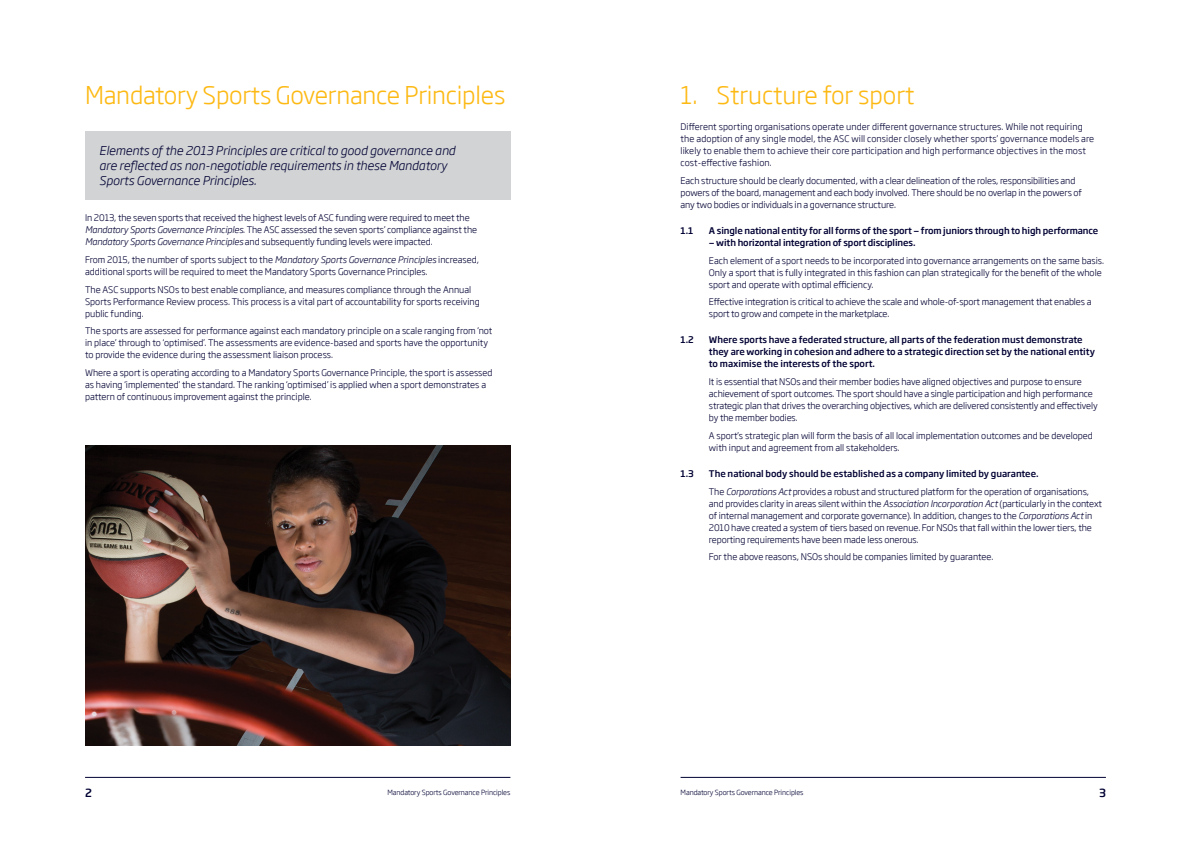
<style>
.page{position:relative;width:1191px;height:842px;background:#fff}
.page>*{position:absolute;margin:0;border:0;box-sizing:border-box;transform-origin:0 0}
.Heading_1{font:300 24px "Soho Gothic Std";letter-spacing:-.01em;color:#fdb913}
.t1{font:italic 300 12px/15px "Soho Gothic Std";color:#003}
.t2{font:500 11px "Soho Gothic Std";color:#003}
.Body_Copy{font:300 9px/12px "Soho Gothic Std";letter-spacing:-.01em;color:#003}
.Small_Headings{font:500 9px/12px "Soho Gothic Std";color:#003}
.Body_Copy-2{font:300 9px/12px "Soho Gothic Std";letter-spacing:.01em;color:#003}
.t3{font:300 7px "Soho Gothic Std";letter-spacing:-.01em;color:#003}
.s1{font-style:italic}
</style>
<div class="page">
<hr style="left:680px;top:777px;width:426px;height:1px;background:#003">
<hr style="left:85px;top:777px;width:425px;height:1px;background:#003">
<div style="left:85px;top:131px;width:425px;height:69px;background:#d1d3d4"></div>
<img style="left:85px;top:446px;width:425px;height:299px">
<h1 class="Heading_1" style="left:85px;top:80px;width:422px">Mandatory Sports Governance Principles</h1>
<p class="t1" style="left:99px;top:143px;width:357px">Elements of the 2013 Principles are critical to good governance and are reflected as non-negotiable requirements in these Mandatory<br>Sports Governance Principles.</p>
<p class="Body_Copy" style="left:85px;top:212px;width:394px">In 2013, the seven sports that received the highest levels of ASC funding were required to meet the<br><span class="s1">Mandatory Sports Governance Principles</span>. The ASC assessed the seven sports’ compliance against the<br><span class="s1">Mandatory Sports Governance Principles</span> and subsequently funding levels were impacted.</p>
<p class="Body_Copy" style="left:85px;top:254px;width:395px">From 2015, the number of sports subject to the <span class="s1">Mandatory Sports Governance Principles</span> increased, additional sports will be required to meet the Mandatory Sports Governance Principles.</p>
<p class="Body_Copy" style="left:85px;top:284px;width:396px">The ASC supports NSOs to best enable compliance, and measures compliance through the Annual<br>Sports Performance Review process. This process is a vital part of accountability for sports receiving public funding.</p>
<p class="Body_Copy" style="left:85px;top:325px;width:409px">The sports are assessed for performance against each mandatory principle on a scale ranging from ‘not in place’ through to ‘optimised’. The assessments are evidence-based and sports have the opportunity to provide the evidence during the assessment liaison process.</p>
<p class="Body_Copy" style="left:85px;top:367px;width:409px">Where a sport is operating according to a Mandatory Sports Governance Principle, the sport is assessed as having ‘implemented’ the standard. The ranking ‘optimised’ is applied when a sport demonstrates a pattern of continuous improvement against the principle.</p>
<h1 class="Heading_1" style="left:680px;top:80px;width:235px">1. Structure for sport</h1>
<p class="Body_Copy-2" style="left:680px;top:121px;width:415px">Different sporting organisations operate under different governance structures. While not requiring the adoption of any single model, the ASC will consider closely whether sports’ governance models are likely to enable them to achieve their core participation and high performance objectives in the most cost-effective fashion.</p>
<p class="Body_Copy" style="left:680px;top:174px;width:403px">Each structure should be clearly documented, with a clear delineation of the roles, responsibilities and powers of the board, management and each body involved. There should be no overlap in the powers of any two bodies or individuals in a governance structure.</p>
<h2 class="Small_Headings" style="left:680px;top:225px;width:14px">1.1</h2>
<h2 class="Small_Headings" style="left:709px;top:225px;width:391px">A single national entity for all forms of the sport — from juniors through to high performance</h2>
<h2 class="Small_Headings" style="left:709px;top:237px;width:208px">— with horizontal integration of sport disciplines.</h2>
<p class="Body_Copy" style="left:709px;top:254px;width:397px">Each element of a sport needs to be incorporated into governance arrangements on the same basis.<br>Only a sport that is fully integrated in this fashion can plan strategically for the benefit of the whole sport and operate with optimal efficiency.</p>
<p class="Body_Copy" style="left:709px;top:296px;width:384px">Effective integration is critical to achieve the scale and whole-of-sport management that enables a sport to grow and compete in the marketplace.</p>
<h2 class="Small_Headings" style="left:680px;top:334px;width:15px">1.2</h2>
<h2 class="Small_Headings" style="left:709px;top:334px;width:387px">Where sports have a federated structure, all parts of the federation must demonstrate they are working in cohesion and adhere to a strategic direction set by the national entity to maximise the interests of the sport.</h2>
<p class="Body_Copy" style="left:709px;top:376px;width:390px">It is essential that NSOs and their member bodies have aligned objectives and purpose to ensure achievement of sport outcomes. The sport should have a single participation and high performance strategic plan that drives the overarching objectives, which are delivered consistently and effectively by the member bodies.</p>
<p class="Body_Copy" style="left:709px;top:429px;width:385px">A sport’s strategic plan will form the basis of all local implementation outcomes and be developed with input and agreement from all stakeholders.</p>
<h2 class="Small_Headings" style="left:680px;top:468px;width:15px">1.3</h2>
<h2 class="Small_Headings" style="left:709px;top:468px;width:331px">The national body should be established as a company limited by guarantee.</h2>
<p class="Body_Copy" style="left:709px;top:485px;width:395px">The <span class="s1">Corporations Act</span> provides a robust and structured platform for the operation of organisations, and provides clarity in areas silent within the <span class="s1">Association Incorporation Act</span> (particularly in the context of internal management and corporate governance). In addition, changes to the <span class="s1">Corporations Act</span> in 2010 have created a system of tiers based on revenue. For NSOs that fall within the lower tiers, the reporting requirements have been made less onerous.</p>
<p class="Body_Copy" style="left:709px;top:551px;width:286px">For the above reasons, NSOs should be companies limited by guarantee.</p>
<p class="t2" style="left:85px;top:785px;width:8px">2</p>
<p class="t3" style="left:387px;top:788px;width:124px">Mandatory Sports Governance Principles</p>
<p class="t3" style="left:680px;top:788px;width:124px">Mandatory Sports Governance Principles</p>
<p class="t2" style="left:1099px;top:785px;width:8px">3</p>
</div>
